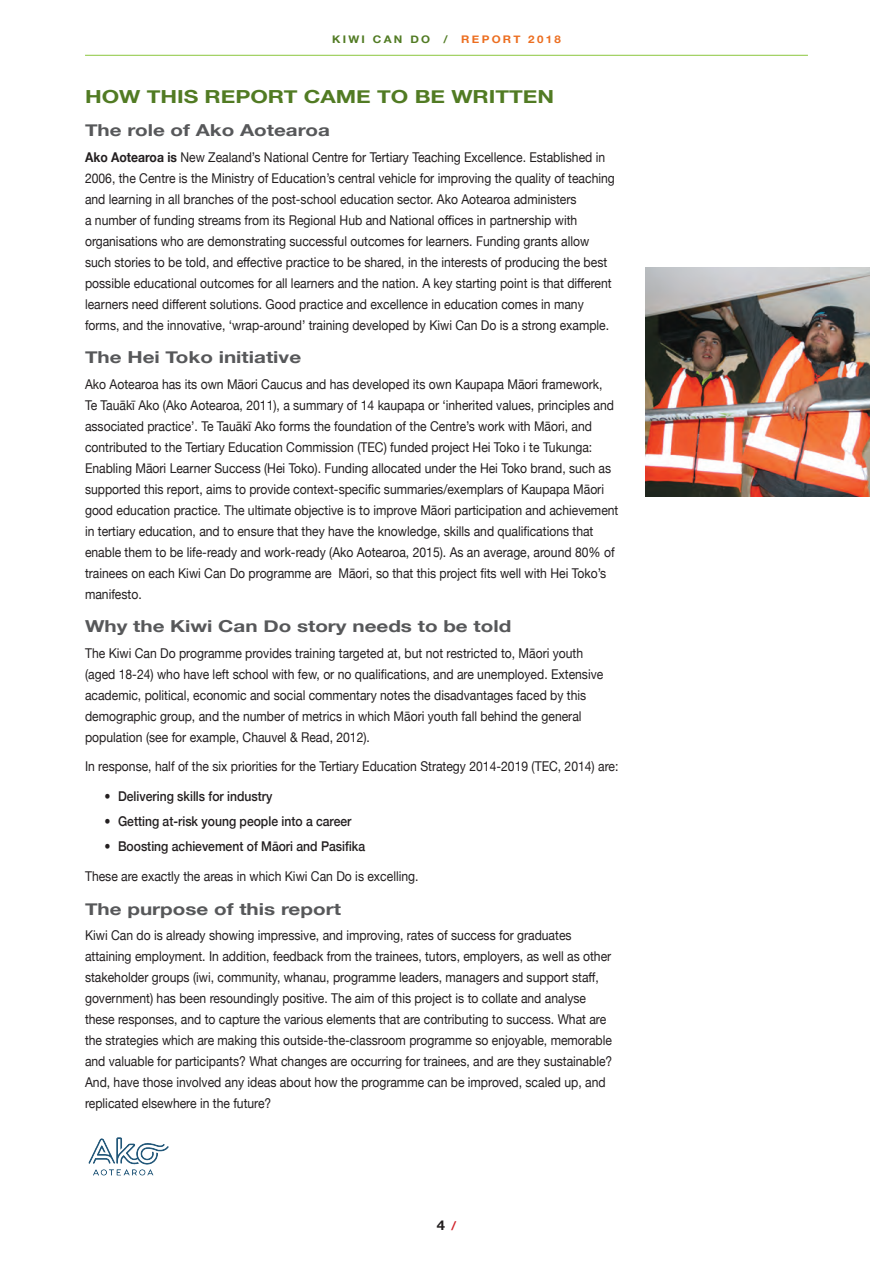
<style>
.page{position:relative;width:893px;height:1263px;background:#fff}
.page>*{position:absolute;margin:0;border:0;box-sizing:border-box;transform-origin:0 0}
.t1{font:700 18px "Helvetica Neue";color:#517b23;scale:1.25 1}
.t2{font:700 16.5px "Helvetica Neue";color:#57585a;scale:1.25 1}
.t3{font:13.5px/21px "Helvetica Neue";color:#231f20;scale:.9 1}
.t4{font:500 13.5px "Helvetica Neue";color:#231f20;scale:.9 1}
.t5{font:700 13.5px "Helvetica Neue";color:#231f20;scale:1.1 1}
.t6{font:700 10.5px "Helvetica Neue";letter-spacing:.2em;color:#517b23;scale:1.1 1}
.t7{font:700 10.5px "Helvetica Neue";letter-spacing:.2em;color:#ec6e20;scale:1.1 1}
.s1{font-weight:700}
.s2{font-weight:500;font-size:12px;color:#d1232a}
</style>
<div class="page">
<hr style="left:85px;top:55px;width:723px;height:1px;background:#8bc63e">
<img style="left:645px;top:268px;width:225px;height:228px">
<img style="left:88px;top:1137px;width:81px;height:39px">
<p class="t6" style="left:332px;top:31px;width:91px">KIWI CAN DO</p>
<p class="t6" style="left:444px;top:31px;width:5px">/</p>
<p class="t7" style="left:461px;top:31px;width:92px">REPORT 2018</p>
<h1 class="t1" style="left:85px;top:82px;width:377px">HOW THIS REPORT CAME TO BE WRITTEN</h1>
<p class="t2" style="left:85px;top:118px;width:197px">The role of Ako Aotearoa</p>
<p class="t3" style="left:85px;top:147px;width:590px"><span class="s1">Ako Aotearoa is</span> New Zealand’s National Centre for Tertiary Teaching Excellence. Established in 2006, the Centre is the Ministry of Education’s central vehicle for improving the quality of teaching and learning in all branches of the post-school education sector. Ako Aotearoa administers<br>a number of funding streams from its Regional Hub and National offices in partnership with organisations who are demonstrating successful outcomes for learners. Funding grants allow such stories to be told, and effective practice to be shared, in the interests of producing the best possible educational outcomes for all learners and the nation. A key starting point is that different learners need different solutions. Good practice and excellence in education comes in many forms, and the innovative, ‘wrap-around’ training developed by Kiwi Can Do is a strong example.</p>
<p class="t2" style="left:85px;top:345px;width:174px">The Hei Toko initiative</p>
<p class="t3" style="left:85px;top:374px;width:594px">Ako Aotearoa has its own Māori Caucus and has developed its own Kaupapa Māori framework,<br>Te Tauākī Ako (Ako Aotearoa, 2011), a summary of 14 kaupapa or ‘inherited values, principles and associated practice’. Te Tauākī Ako forms the foundation of the Centre’s work with Māori, and contributed to the Tertiary Education Commission (TEC) funded project Hei Toko i te Tukunga:<br>Enabling Māori Learner Success (Hei Toko). Funding allocated under the Hei Toko brand, such as supported this report, aims to provide context-specific summaries/exemplars of Kaupapa Māori good education practice. The ultimate objective is to improve Māori participation and achievement in tertiary education, and to ensure that they have the knowledge, skills and qualifications that enable them to be life-ready and work-ready (Ako Aotearoa, 2015). As an average, around 80% of trainees on each Kiwi Can Do programme are Māori, so that this project fits well with Hei Toko’s manifesto.</p>
<p class="t2" style="left:85px;top:614px;width:342px">Why the Kiwi Can Do story needs to be told</p>
<p class="t3" style="left:85px;top:643px;width:577px">The Kiwi Can Do programme provides training targeted at, but not restricted to, Māori youth (aged 18-24) who have left school with few, or no qualifications, and are unemployed. Extensive academic, political, economic and social commentary notes the disadvantages faced by this demographic group, and the number of metrics in which Māori youth fall behind the general population (see for example, Chauvel &amp; Read, 2012).</p>
<p class="t3" style="left:85px;top:757px;width:594px">In response, half of the six priorities for the Tertiary Education Strategy 2014-2019 (TEC, 2014) are:</p>
<p class="t4" style="left:105px;top:785px;width:188px">• Delivering skills for industry</p>
<p class="t4" style="left:105px;top:810px;width:276px">• Getting at-risk young people into a career</p>
<p class="t4" style="left:105px;top:835px;width:291px">• Boosting achievement of Māori and Pasifika</p>
<p class="t3" style="left:85px;top:866px;width:372px">These are exactly the areas in which Kiwi Can Do is excelling.</p>
<p class="t2" style="left:85px;top:896px;width:206px">The purpose of this report</p>
<p class="t3" style="left:85px;top:925px;width:587px">Kiwi Can do is already showing impressive, and improving, rates of success for graduates attaining employment. In addition, feedback from the trainees, tutors, employers, as well as other stakeholder groups (iwi, community, whanau, programme leaders, managers and support staff, government) has been resoundingly positive. The aim of this project is to collate and analyse these responses, and to capture the various elements that are contributing to success. What are the strategies which are making this outside-the-classroom programme so enjoyable, memorable and valuable for participants? What changes are occurring for trainees, and are they sustainable?<br>And, have those involved any ideas about how the programme can be improved, scaled up, and replicated elsewhere in the future?</p>
<p class="t5" style="left:437px;top:1215px;width:19px">4 <span class="s2">/</span></p>
</div>
